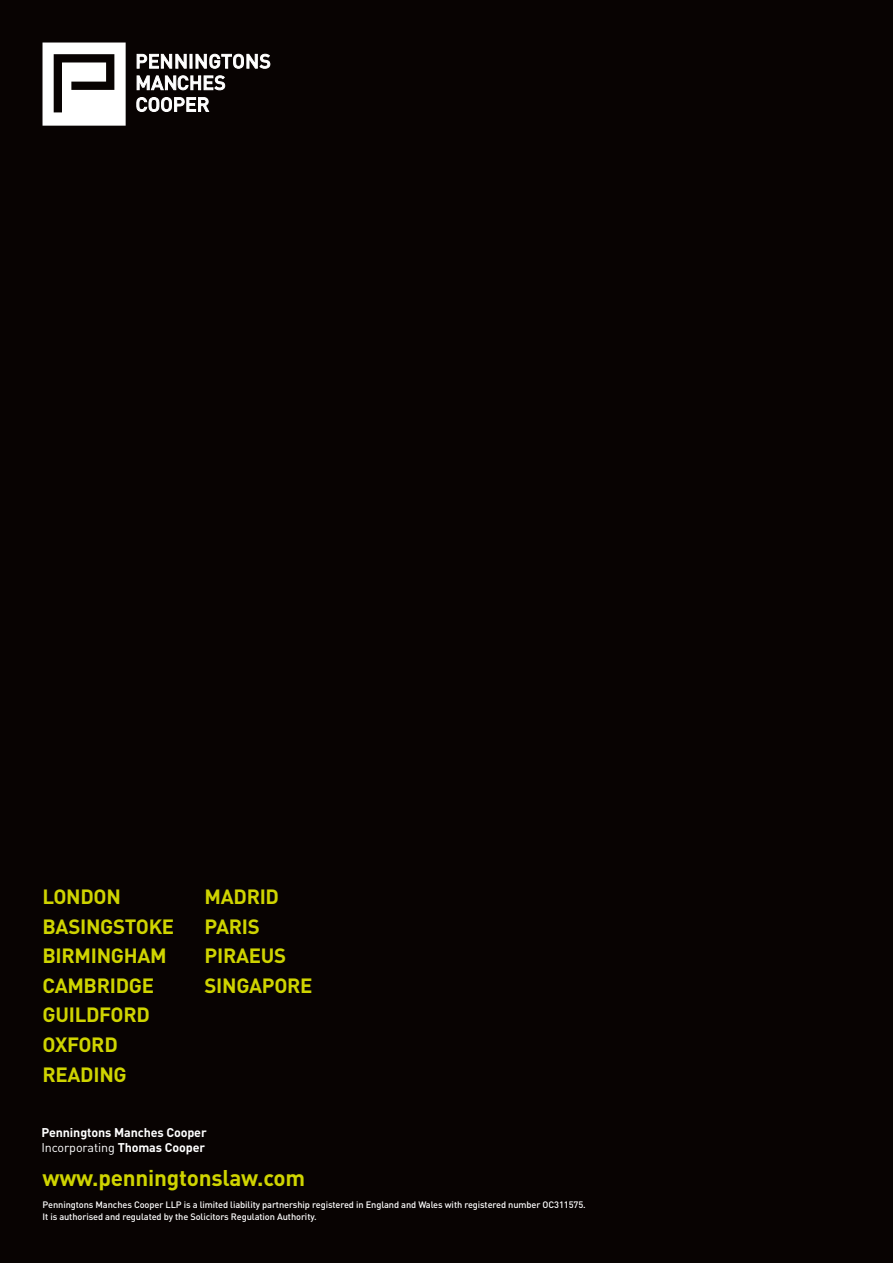
<style>
.page{position:relative;width:893px;height:1263px;background:#080302}
.page>*{position:absolute;margin:0;border:0;box-sizing:border-box;transform-origin:0 0}
.t1{font:700 22.5px "DIN";letter-spacing:-.01em;color:#cfd400}
.t2{font:700 20.4px/29.5px "DIN";letter-spacing:-.015em;color:#cfd400}
.t3{font:12.6px "DIN";letter-spacing:-.01em;color:#fff}
.t4{font:700 12.6px "DIN";letter-spacing:-.01em;color:#fff}
.t5{font:500 9.3px/12px "DIN";letter-spacing:-.01em;color:#fff}
.s1{font-weight:700}
</style>
<div class="page">
<svg style="left:137px;top:75px;width:88px;height:15px"></svg>
<svg style="left:136px;top:97px;width:73px;height:15px"></svg>
<svg style="left:137px;top:54px;width:133px;height:15px"></svg>
<svg style="left:43px;top:43px;width:83px;height:83px"></svg>
<p class="t2" style="left:43px;top:881px;width:133px">LONDON<br>BASINGSTOKE<br>BIRMINGHAM<br>CAMBRIDGE<br>GUILDFORD<br>OXFORD<br>READING</p>
<h2 class="t2" style="left:205px;top:881px;width:110px">MADRID<br>PARIS<br>PIRAEUS<br>SINGAPORE</h2>
<p class="t4" style="left:41px;top:1124px;width:167px">Penningtons Manches Cooper</p>
<p class="t3" style="left:41px;top:1140px;width:165px">Incorporating <span class="s1">Thomas Cooper</span></p>
<p class="t1" style="left:43px;top:1163px;width:264px">www.penningtonslaw.com</p>
<p class="t5" style="left:43px;top:1198px;width:545px">Penningtons Manches Cooper LLP is a limited liability partnership registered in England and Wales with registered number OC311575.<br>It is authorised and regulated by the Solicitors Regulation Authority.</p>
</div>
